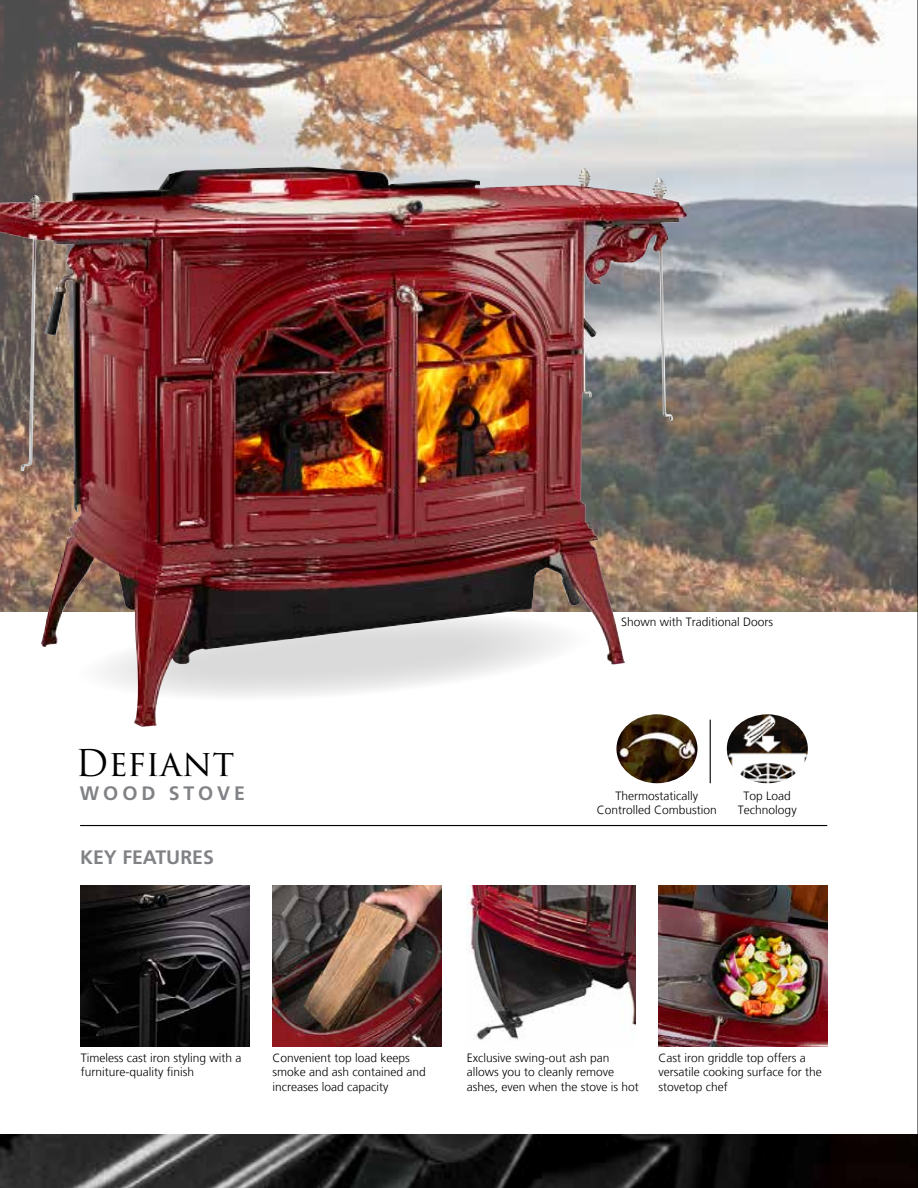
<style>
.page{position:relative;width:918px;height:1188px;background:#fff}
.page>*{position:absolute;margin:0;border:0;box-sizing:border-box;transform-origin:0 0}
.t1{font:36px "Trajan Pro 3";color:#000}
.t2{font:700 19.5px "Frutiger LT Std";color:#808285}
.t3{font:700 19.5px "Frutiger LT Std";letter-spacing:.2em;color:#808285}
.t4{font:300 12px/14.4px "Frutiger LT";color:#000}
</style>
<div class="page">
<img style="left:0;top:1134px;width:917px;height:54px">
<img style="left:0;top:0;width:917px;height:612px">
<hr style="left:80px;top:825px;width:747px;height:1px;background:#000">
<img style="left:0;top:167px;width:626px;height:560px">
<img style="left:81px;top:886px;width:169px;height:160px">
<img style="left:467px;top:886px;width:169px;height:154px">
<img style="left:272px;top:886px;width:169px;height:160px">
<img style="left:727px;top:714px;width:81px;height:69px">
<img style="left:616px;top:714px;width:81px;height:69px">
<hr style="left:710px;top:720px;width:1px;height:63px;background:#000">
<hr style="left:917px;top:0;width:1px;height:1188px;background:#000">
<img style="left:658px;top:886px;width:169px;height:160px">
<h1 class="t1" style="left:76px;top:739px;width:160px">Defiant</h1>
<h2 class="t3" style="left:80px;top:782px;width:167px">WOOD STOVE</h2>
<h2 class="t2" style="left:80px;top:846px;width:135px">KEY FEATURES</h2>
<p class="t4" style="left:621px;top:615px;width:154px">Shown with Traditional Doors</p>
<p class="t4" style="left:597px;top:789px;width:122px;text-align:center">Thermostatically<br>Controlled Combustion</p>
<p class="t4" style="left:738px;top:789px;width:60px;text-align:center">Top Load<br>Technology</p>
<p class="t4" style="left:272px;top:1051px;width:155px">Convenient top load keeps smoke and ash contained and increases load capacity</p>
<p class="t4" style="left:658px;top:1051px;width:165px">Cast iron griddle top offers a versatile cooking surface for the stovetop chef</p>
<p class="t4" style="left:81px;top:1051px;width:162px">Timeless cast iron styling with a furniture-quality finish</p>
<p class="t4" style="left:467px;top:1051px;width:174px">Exclusive swing-out ash pan allows you to cleanly remove ashes, even when the stove is hot</p>
</div>
